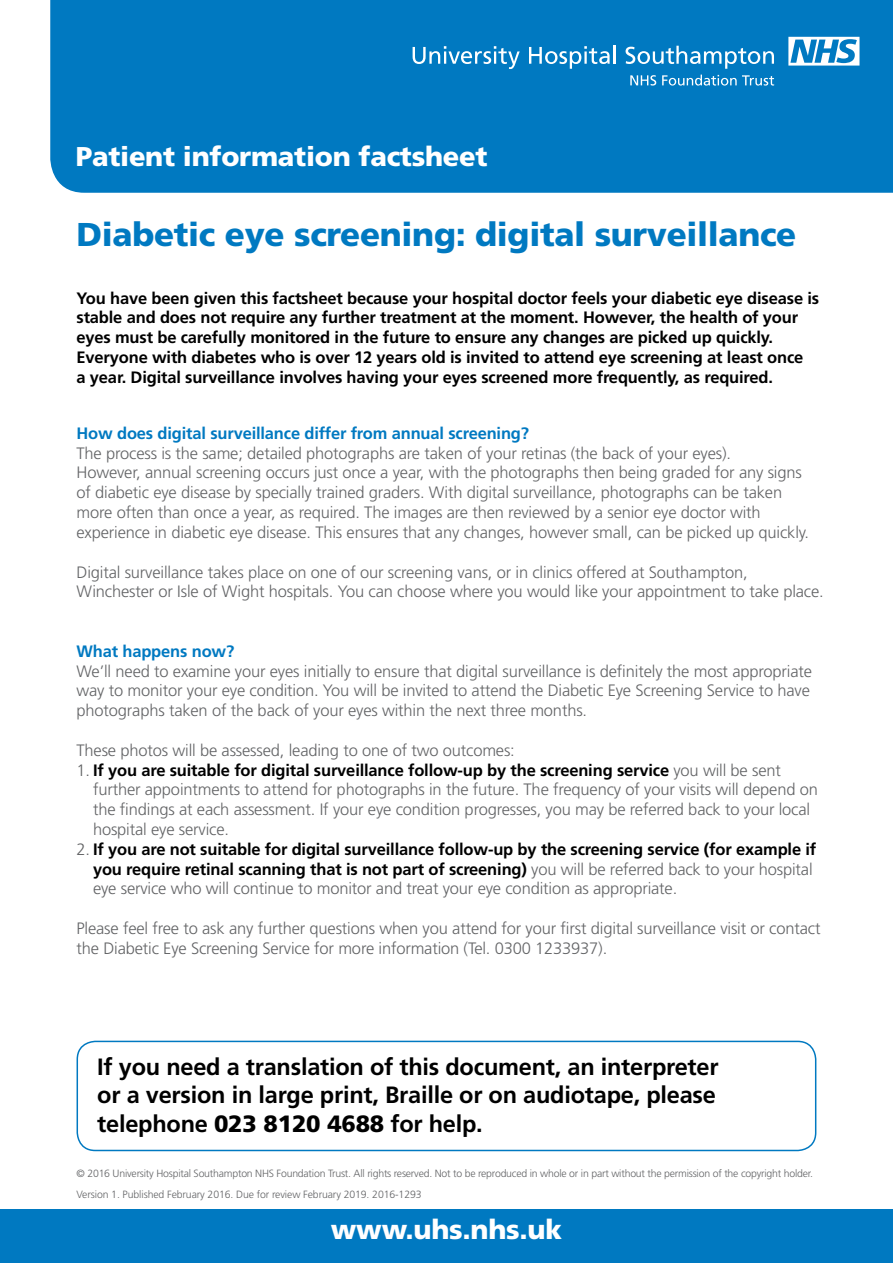
<style>
.page{position:relative;width:893px;height:1263px;background:#fff}
.page>*{position:absolute;margin:0;border:0;box-sizing:border-box;transform-origin:0 0}
.t1{font:900 33px "Frutiger";letter-spacing:-.01em;color:#0079c1}
.t2{font:900 27.15px "Frutiger";letter-spacing:-.01em;color:#fff}
.t3{font:700 23.55px/28.3px "Frutiger";letter-spacing:-.01em;color:#000;text-align:justify}
.t4{font:300 16.5px/19.8px "Frutiger";letter-spacing:-.01em;color:#636466}
.t5{font:700 16.5px/19.8px "Frutiger";letter-spacing:-.01em;color:#000}
.t6{font:700 16.5px "Frutiger";letter-spacing:-.01em;color:#0079c1}
.t7{font:300 10.5px "Frutiger";letter-spacing:-.02em;color:#636466}
.s1{font-weight:700;color:#000}
.s2{font-weight:300;color:#636466}
.s3{font-weight:900}
</style>
<div class="page">
<div style="left:0;top:1209px;width:893px;height:54px;background:#0079c1"></div>
<div style="left:50px;top:0;width:843px;height:193px;background:#0079c1"></div>
<svg style="left:413px;top:46px;width:107px;height:23px;background:#3996ce"></svg>
<svg style="left:529px;top:46px;width:81px;height:23px"></svg>
<hr style="left:613px;top:46px;width:3px;height:18px;background:#fff">
<svg style="left:626px;top:46px;width:148px;height:23px;background:#3b98cf"></svg>
<svg style="left:630px;top:75px;width:26px;height:11px"></svg>
<svg style="left:662px;top:75px;width:112px;height:11px"></svg>
<svg style="left:788px;top:37px;width:71px;height:29px"></svg>
<div style="left:77px;top:1041px;width:739px;height:110px;border:2px solid #0079c1;border-radius:18px"></div>
<h2 class="t2" style="left:76px;top:140px;width:413px">Patient information factsheet</h2>
<h1 class="t1" style="left:77px;top:215px;width:721px">Diabetic eye screening: digital surveillance</h1>
<p class="t5" style="left:77px;top:288px;width:744px">You have been given this factsheet because your hospital doctor feels your diabetic eye disease is stable and does not require any further treatment at the moment. However, the health of your eyes must be carefully monitored in the future to ensure any changes are picked up quickly.<br>Everyone with diabetes who is over 12 years old is invited to attend eye screening at least once<br>a year. Digital surveillance involves having your eyes screened more frequently, as required.</p>
<p class="t6" style="left:77px;top:423px;width:454px">How does digital surveillance differ from annual screening?</p>
<p class="t4" style="left:77px;top:443px;width:734px">The process is the same; detailed photographs are taken of your retinas (the back of your eyes).<br>However, annual screening occurs just once a year, with the photographs then being graded for any signs of diabetic eye disease by specially trained graders. With digital surveillance, photographs can be taken more often than once a year, as required. The images are then reviewed by a senior eye doctor with experience in diabetic eye disease. This ensures that any changes, however small, can be picked up quickly.</p>
<p class="t4" style="left:77px;top:562px;width:749px">Digital surveillance takes place on one of our screening vans, or in clinics offered at Southampton,<br>Winchester or Isle of Wight hospitals. You can choose where you would like your appointment to take place.</p>
<p class="t6" style="left:77px;top:641px;width:159px">What happens now?</p>
<p class="t4" style="left:77px;top:661px;width:737px">We’ll need to examine your eyes initially to ensure that digital surveillance is definitely the most appropriate way to monitor your eye condition. You will be invited to attend the Diabetic Eye Screening Service to have photographs taken of the back of your eyes within the next three months.</p>
<p class="t4" style="left:77px;top:740px;width:440px">These photos will be assessed, leading to one of two outcomes:</p>
<p class="t4" style="left:93px;top:760px;width:726px;text-indent:-16px">1. <span class="s1">If you are suitable for digital surveillance follow-up by the screening service</span> you will be sent further appointments to attend for photographs in the future. The frequency of your visits will depend on the findings at each assessment. If your eye condition progresses, you may be referred back to your local hospital eye service.</p>
<p class="t5" style="left:93px;top:839px;width:725px;text-indent:-16px"><span class="s2">2.</span> If you are not suitable for digital surveillance follow-up by the screening service (for example if you require retinal scanning that is not part of screening) <span class="s2">you will be referred back to your hospital eye service who will continue to monitor and treat your eye condition as appropriate.</span></p>
<p class="t4" style="left:77px;top:918px;width:745px">Please feel free to ask any further questions when you attend for your first digital surveillance visit or contact the Diabetic Eye Screening Service for more information (Tel. 0300 1233937).</p>
<h3 class="t3" style="left:97px;top:1052px;width:623px">If you need a translation of this document, an interpreter or a version in large print, Braille or on audiotape, please telephone <span class="s3">023 8120 4688</span> for help.</h3>
<p class="t7" style="left:77px;top:1167px;width:738px">© 2016 University Hospital Southampton NHS Foundation Trust. All rights reserved. Not to be reproduced in whole or in part without the permission of the copyright holder.</p>
<p class="t7" style="left:77px;top:1189px;width:347px">Version 1. Published February 2016. Due for review February 2019. 2016-1293</p>
<h2 class="t2" style="left:331px;top:1213px;width:233px">www.uhs.nhs.uk</h2>
</div>
